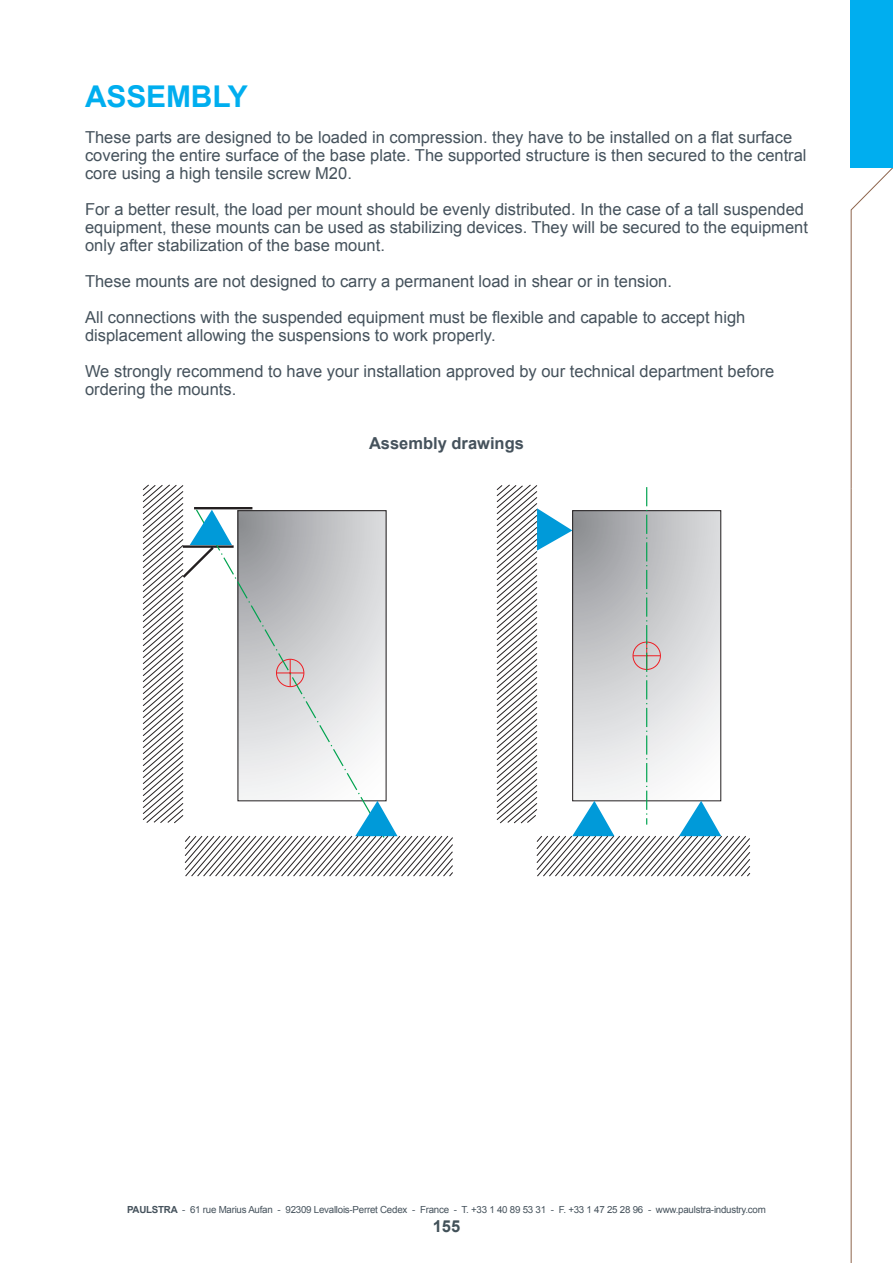
<style>
.page{position:relative;width:893px;height:1263px;background:#fff}
.page>*{position:absolute;margin:0;border:0;box-sizing:border-box;transform-origin:0 0}
.t1{font:700 30px "Arial";letter-spacing:-.005em;color:#00aeef}
.t2{font:16.5px/18px "Arial";color:#45525c}
.t3{font:700 16.5px "Arial";color:#45525c}
.t4{font:700 16.5px "Arial";color:#425159}
.t5{font:9.75px "Arial";letter-spacing:-.025em;color:#45525c}
.s1{font-weight:700}
</style>
<div class="page">
<svg style="left:143px;top:485px;width:607px;height:391px"></svg>
<svg style="left:536px;top:801px;width:78px;height:75px"></svg>
<svg style="left:850px;top:168px;width:43px;height:321px"></svg>
<hr style="left:851px;top:488px;width:1px;height:775px;background:#8d644c">
<div style="left:850px;top:0;width:43px;height:168px;background:#00aeef"></div>
<h1 class="t1" style="left:85px;top:76px;width:164px">ASSEMBLY</h1>
<p class="t2" style="left:85px;top:128px;width:723px">These parts are designed to be loaded in compression. they have to be installed on a flat surface covering the entire surface of the base plate. The supported structure is then secured to the central core using a high tensile screw M20.</p>
<p class="t2" style="left:85px;top:200px;width:724px">For a better result, the load per mount should be evenly distributed. In the case of a tall suspended equipment, these mounts can be used as stabilizing devices. They will be secured to the equipment only after stabilization of the base mount.</p>
<p class="t2" style="left:85px;top:263px;width:662px;line-height:36px">These mounts are not designed to carry a permanent load in shear or in tension.<br>All connections with the suspended equipment must be flexible and capable to accept high</p>
<p class="t2" style="left:85px;top:317px;width:691px;line-height:36px">displacement allowing the suspensions to work properly.<br>We strongly recommend to have your installation approved by our technical department before</p>
<p class="t2" style="left:85px;top:380px;width:153px">ordering the mounts.</p>
<p class="t3" style="left:369px;top:432px;width:156px">Assembly drawings</p>
<p class="t5" style="left:127px;top:1203px;width:640px"><span class="s1">PAULSTRA</span> - 61 rue Marius Aufan - 92309 Levallois-Perret Cedex - France - T. +33 1 40 89 53 31 - F. +33 1 47 25 28 96 - www.paulstra-industry.com</p>
<p class="t4" style="left:433px;top:1215px;width:29px">155</p>
</div>
